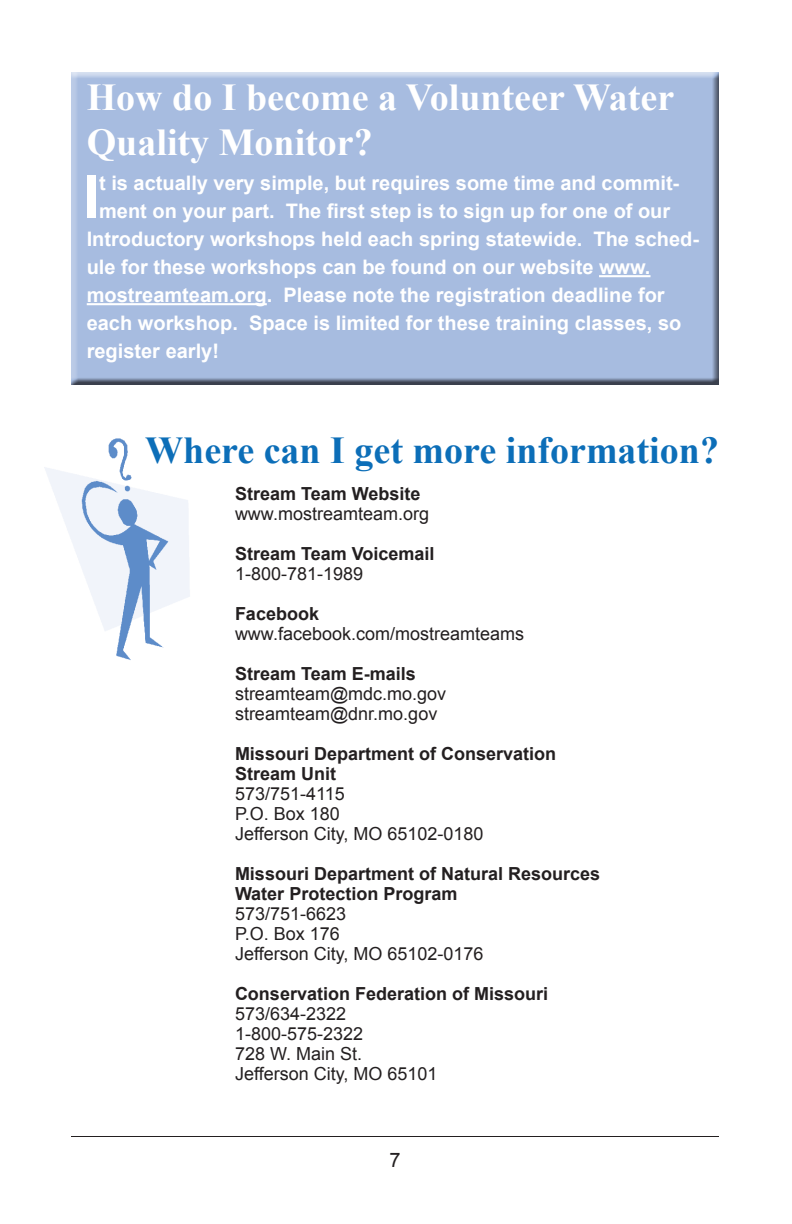
<style>
.page{position:relative;width:792px;height:1224px;background:#fff}
.page>*{position:absolute;margin:0;border:0;box-sizing:border-box;transform-origin:0 0}
.t1{font:700 59.2px "Arial";color:#fff}
.t2{font:700 38px/45.6px "Times New Roman";color:#fff}
.t3{font:700 38px "Times New Roman";color:#0c6eb8}
.t4{font:700 20px "Arial";color:#fff}
.t5{font:20px "Arial";color:#231f20}
.t6{font:18px "Arial";color:#231f20}
.t7{font:700 18px "Arial";color:#231f20}
</style>
<div class="page">
<div style="left:71px;top:71px;width:650px;height:316px;background:#a7bce0"></div>
<hr style="left:599px;top:275px;width:52px;height:2px;background:#fff">
<hr style="left:87px;top:303px;width:180px;height:2px;background:#fff">
<img style="left:44px;top:438px;width:146px;height:222px">
<hr style="left:71px;top:1136px;width:648px;height:1px;background:#231f20">
<p class="t2" style="left:87px;top:73px;width:589px">How do I become a Volunteer Water<br>Quality Monitor?</p>
<p class="t1" style="left:83px;top:158px;width:18px">I</p>
<p class="t4" style="left:99px;top:170px;width:582px">t is actually very simple, but requires some time and commit-</p>
<p class="t4" style="left:99px;top:198px;width:573px">ment on your part. The first step is to sign up for one of our</p>
<p class="t4" style="left:87px;top:226px;width:614px">Introductory workshops held each spring statewide. The sched-</p>
<p class="t4" style="left:87px;top:254px;width:565px">ule for these workshops can be found on our website www.</p>
<p class="t4" style="left:87px;top:282px;width:579px">mostreamteam.org. Please note the registration deadline for</p>
<p class="t4" style="left:87px;top:310px;width:596px">each workshop. Space is limited for these training classes, so</p>
<p class="t4" style="left:87px;top:338px;width:134px">register early!</p>
<p class="t3" style="left:145px;top:424px;width:575px">Where can I get more information?</p>
<p class="t7" style="left:235px;top:482px;width:187px">Stream Team Website</p>
<p class="t6" style="left:235px;top:502px;width:196px">www.mostreamteam.org</p>
<p class="t7" style="left:235px;top:542px;width:201px">Stream Team Voicemail</p>
<p class="t6" style="left:235px;top:562px;width:130px">1-800-781-1989</p>
<p class="t7" style="left:235px;top:602px;width:86px">Facebook</p>
<p class="t6" style="left:235px;top:622px;width:291px">www.facebook.com/mostreamteams</p>
<p class="t7" style="left:235px;top:662px;width:182px">Stream Team E-mails</p>
<p class="t6" style="left:235px;top:682px;width:213px">streamteam@mdc.mo.gov</p>
<p class="t6" style="left:235px;top:702px;width:204px">streamteam@dnr.mo.gov</p>
<p class="t7" style="left:235px;top:742px;width:323px">Missouri Department of Conservation</p>
<p class="t7" style="left:235px;top:762px;width:103px">Stream Unit</p>
<p class="t6" style="left:235px;top:782px;width:111px">573/751-4115</p>
<p class="t6" style="left:235px;top:802px;width:106px">P.O. Box 180</p>
<p class="t6" style="left:235px;top:822px;width:250px">Jefferson City, MO 65102-0180</p>
<p class="t7" style="left:235px;top:862px;width:367px">Missouri Department of Natural Resources</p>
<p class="t7" style="left:235px;top:882px;width:224px">Water Protection Program</p>
<p class="t6" style="left:235px;top:902px;width:113px">573/751-6623</p>
<p class="t6" style="left:235px;top:922px;width:106px">P.O. Box 176</p>
<p class="t6" style="left:235px;top:942px;width:250px">Jefferson City, MO 65102-0176</p>
<p class="t7" style="left:235px;top:982px;width:315px">Conservation Federation of Missouri</p>
<p class="t6" style="left:235px;top:1002px;width:113px">573/634-2322</p>
<p class="t6" style="left:235px;top:1022px;width:130px">1-800-575-2322</p>
<p class="t6" style="left:235px;top:1042px;width:129px">728 W. Main St.</p>
<p class="t6" style="left:235px;top:1062px;width:204px">Jefferson City, MO 65101</p>
<p class="t5" style="left:389px;top:1147px;width:13px">7</p>
</div>
